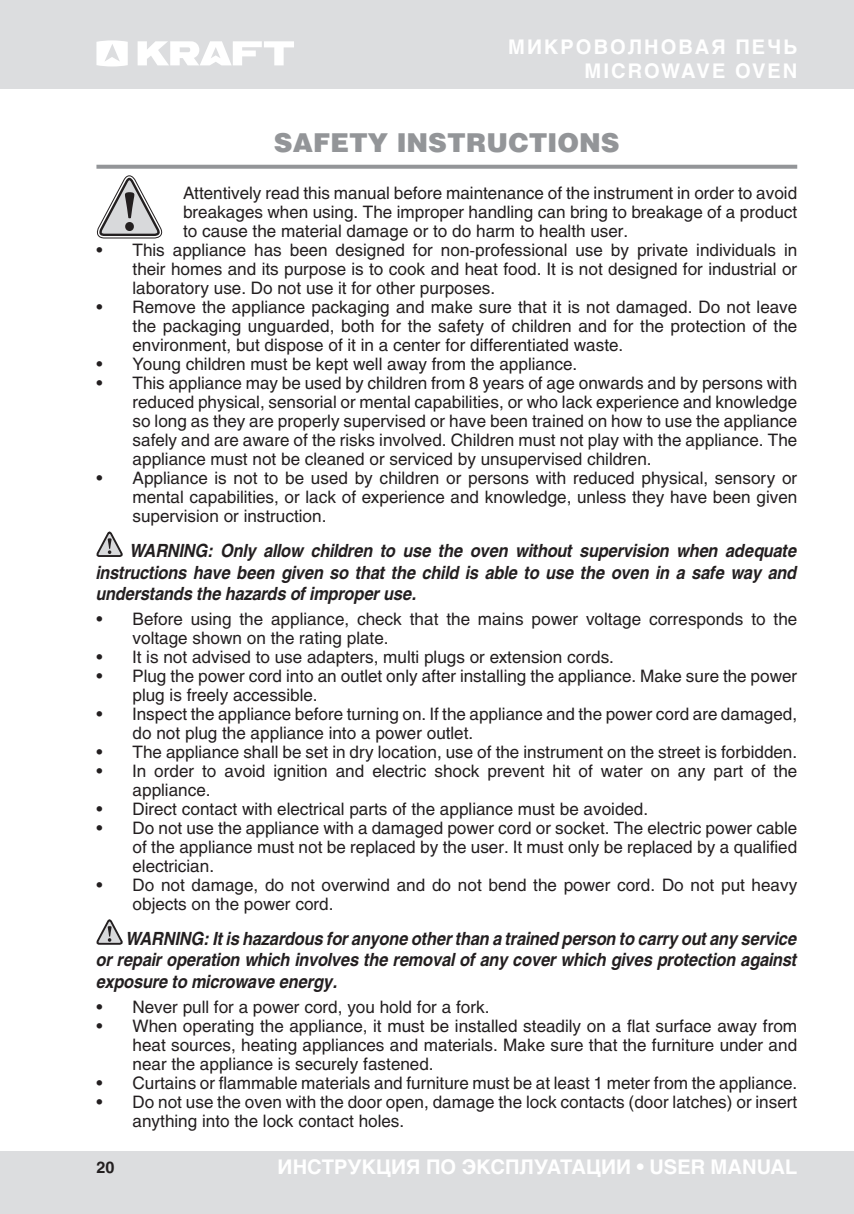
<style>
.page{position:relative;width:854px;height:1214px;background:#fff}
.page>*{position:absolute;margin:0;border:0;box-sizing:border-box;transform-origin:0 0}
.t1{font:900 26px "Helios";color:#939598}
.t2{font:700 20px "Helios";color:#fff}
.t3{font:700 20px/24px "Helios";letter-spacing:.1em;color:#fff;text-align:right}
.t4{font:italic 700 18px/21.6px "Helios";letter-spacing:-.01em;color:#231f20;text-align:justify;scale:.9 1}
.t5{font:17px/19px "Helios";color:#231f20;text-align:justify}
.t6{font:700 16px "Helios";color:#231f20}
</style>
<div class="page">
<div style="left:0;top:0;width:853px;height:88px;background:#dcdddf"></div>
<div style="left:0;top:1151px;width:853px;height:62px;background:#dcdddf"></div>
<hr style="left:853px;top:1151px;width:1px;height:62px;background:#dcdddf">
<svg style="left:96px;top:40px;width:32px;height:26px"></svg>
<svg style="left:137px;top:41px;width:157px;height:24px"></svg>
<svg style="left:96px;top:165px;width:701px;height:4px;background:#9a9c9f"></svg>
<svg style="left:96px;top:175px;width:67px;height:64px"></svg>
<svg style="left:96px;top:531px;width:27px;height:26px"></svg>
<svg style="left:96px;top:919px;width:27px;height:26px"></svg>
<p class="t3" style="left:508px;top:35px;width:290px">МИКРОВОЛНОВАЯ ПЕЧЬ<br>MICROWAVE OVEN</p>
<h1 class="t1" style="left:274px;top:126px;width:153px">SAFETY INST</h1>
<h1 class="t1" style="left:466px;top:126px;width:113px">RUCTIONS</h1>
<p class="t5" style="left:183px;top:183px;width:615px">Attentively read this manual before maintenance of the instrument in order to avoid breakages when using. The improper handling can bring to breakage of a product to cause the material damage or to do harm to health user.</p>
<p class="t5" style="left:132px;top:240px;width:666px;text-indent:-36px">• This appliance has been designed for non-professional use by private individuals in their homes and its purpose is to cook and heat food. It is not designed for industrial or laboratory use. Do not use it for other purposes.</p>
<p class="t5" style="left:132px;top:297px;width:666px;text-indent:-36px">• Remove the appliance packaging and make sure that it is not damaged. Do not leave the packaging unguarded, both for the safety of children and for the protection of the environment, but dispose of it in a center for differentiated waste.</p>
<p class="t5" style="left:96px;top:354px;width:482px">• Young children must be kept well away from the appliance.</p>
<p class="t5" style="left:132px;top:373px;width:666px;text-indent:-36px">• This appliance may be used by children from 8 years of age onwards and by persons with reduced physical, sensorial or mental capabilities, or who lack experience and knowledge so long as they are properly supervised or have been trained on how to use the appliance safely and are aware of the risks involved. Children must not play with the appliance. The appliance must not be cleaned or serviced by unsupervised children.</p>
<p class="t5" style="left:132px;top:468px;width:666px;text-indent:-36px">• Appliance is not to be used by children or persons with reduced physical, sensory or mental capabilities, or lack of experience and knowledge, unless they have been given supervision or instruction.</p>
<p class="t4" style="left:96px;top:539px;width:779px;text-indent:34px">WARNING: Only allow children to use the oven without supervision when adequate instructions have been given so that the child is able to use the oven in a safe way and understands the hazards of improper use.</p>
<p class="t5" style="left:132px;top:609px;width:666px;text-indent:-36px">• Before using the appliance, check that the mains power voltage corresponds to the voltage shown on the rating plate.</p>
<p class="t5" style="left:96px;top:647px;width:519px">• It is not advised to use adapters, multi plugs or extension cords.</p>
<p class="t5" style="left:132px;top:666px;width:666px;text-indent:-36px">• Plug the power cord into an outlet only after installing the appliance. Make sure the power plug is freely accessible.</p>
<p class="t5" style="left:132px;top:704px;width:666px;text-indent:-36px">• Inspect the appliance before turning on. If the appliance and the power cord are damaged, do not plug the appliance into a power outlet.</p>
<p class="t5" style="left:96px;top:742px;width:702px">• The appliance shall be set in dry location, use of the instrument on the street is forbidden.</p>
<p class="t5" style="left:132px;top:761px;width:666px;text-indent:-36px">• In order to avoid ignition and electric shock prevent hit of water on any part of the appliance.</p>
<p class="t5" style="left:96px;top:799px;width:553px">• Direct contact with electrical parts of the appliance must be avoided.</p>
<p class="t5" style="left:132px;top:818px;width:666px;text-indent:-36px">• Do not use the appliance with a damaged power cord or socket. The electric power cable of the appliance must not be replaced by the user. It must only be replaced by a qualified electrician.</p>
<p class="t5" style="left:132px;top:875px;width:666px;text-indent:-36px">• Do not damage, do not overwind and do not bend the power cord. Do not put heavy objects on the power cord.</p>
<p class="t4" style="left:96px;top:927px;width:779px;text-indent:30px">WARNING: It is hazardous for anyone other than a trained person to carry out any service or repair operation which involves the removal of any cover which gives protection against exposure to microwave energy.</p>
<p class="t5" style="left:96px;top:996px;width:394px">• Never pull for a power cord, you hold for a fork.</p>
<p class="t5" style="left:132px;top:1015px;width:666px;text-indent:-36px">• When operating the appliance, it must be installed steadily on a flat surface away from heat sources, heating appliances and materials. Make sure that the furniture under and near the appliance is securely fastened.</p>
<p class="t5" style="left:96px;top:1072px;width:702px">• Curtains or flammable materials and furniture must be at least 1 meter from the appliance.</p>
<p class="t5" style="left:132px;top:1091px;width:666px;text-indent:-36px">• Do not use the oven with the door open, damage the lock contacts (door latches) or insert anything into the lock contact holes.</p>
<p class="t6" style="left:96px;top:1157px;width:19px">20</p>
<p class="t2" style="left:277px;top:1155px;width:521px">ИНСТРУКЦИЯ ПО ЭКСПЛУАТАЦИИ • USER MANUAL</p>
</div>
